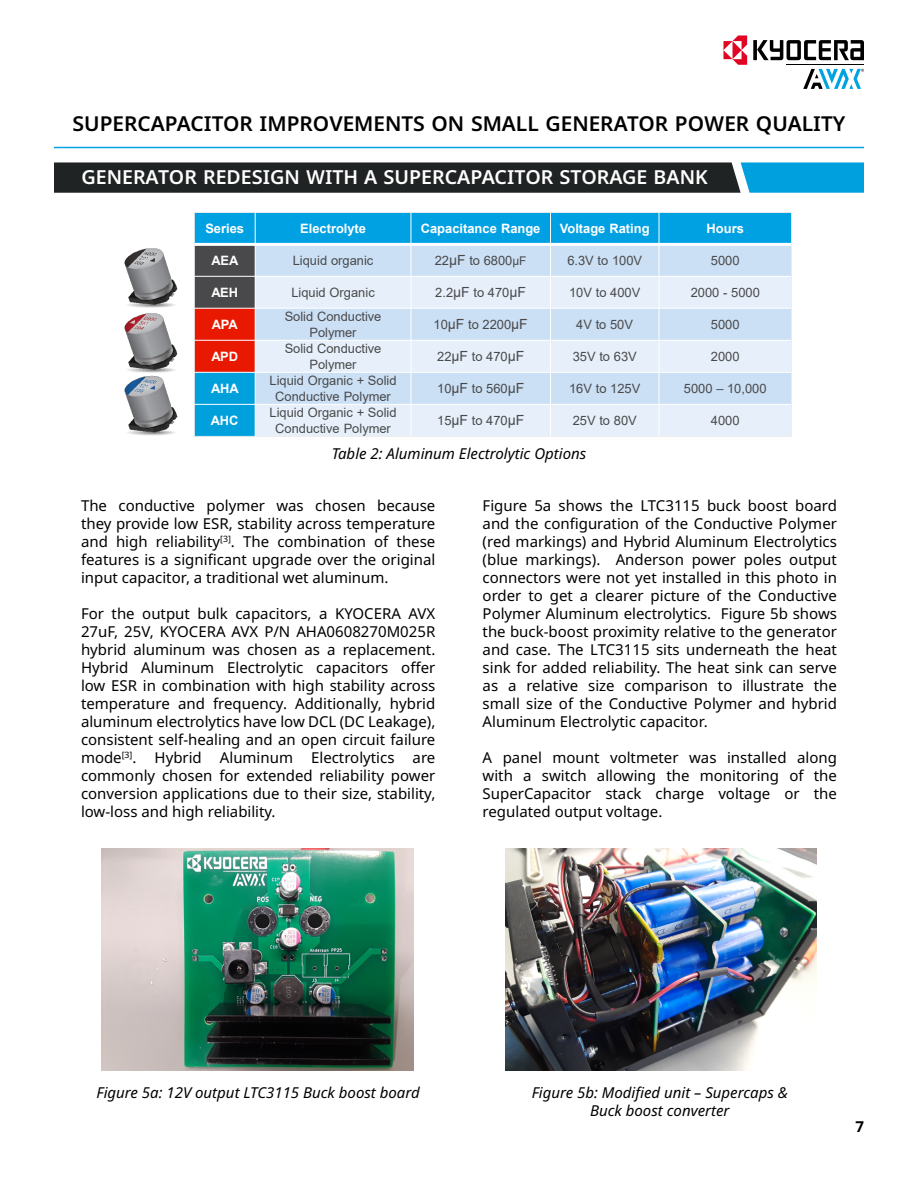
<style>
.page{position:relative;width:918px;height:1188px;background:#fff}
.page>*{position:absolute;margin:0;border:0;box-sizing:border-box;transform-origin:0 0}
.t1{font:500 25.5px "Noto Sans";color:#000}
.t2{font:500 24px "Noto Sans";color:#fff}
.t3{font:15px/18px "Noto Sans";color:#000;text-align:justify}
.t4{font:italic 15px/18px "Noto Sans";color:#000;text-align:center}
.t5{font:700 15px "Noto Sans";color:#000}
.t6{font:12.9px/16.6px "Arial";color:#49494b;text-align:center}
.t7{font:700 12.9px "Arial";color:#fff}
.s1{font-size:13.95px}
.s2{font-size:12px}
</style>
<div class="page">
<hr style="left:54px;top:147px;width:810px;height:1px;background:#00a2df">
<svg style="left:54px;top:162px;width:810px;height:31px;background:#233c44"></svg>
<div style="left:194px;top:212px;width:61px;height:32px;background:#00a1e3"></div>
<div style="left:255px;top:212px;width:156px;height:32px;background:#00a1e3"></div>
<div style="left:411px;top:212px;width:140px;height:32px;background:#00a1e3"></div>
<div style="left:551px;top:212px;width:108px;height:32px;background:#00a1e3"></div>
<div style="left:659px;top:212px;width:133px;height:32px;background:#00a1e3"></div>
<div style="left:194px;top:244px;width:61px;height:32px;background:#49494b"></div>
<div style="left:255px;top:244px;width:156px;height:32px;background:#cbe0f4"></div>
<div style="left:411px;top:244px;width:140px;height:32px;background:#cbe0f4"></div>
<div style="left:551px;top:244px;width:108px;height:32px;background:#cbe0f4"></div>
<div style="left:659px;top:244px;width:133px;height:32px;background:#cbe0f4"></div>
<div style="left:194px;top:276px;width:61px;height:32px;background:#49494b"></div>
<div style="left:255px;top:276px;width:156px;height:32px;background:#e7f0fa"></div>
<div style="left:411px;top:276px;width:140px;height:32px;background:#e7f0fa"></div>
<div style="left:551px;top:276px;width:108px;height:32px;background:#e7f0fa"></div>
<div style="left:659px;top:276px;width:133px;height:32px;background:#e7f0fa"></div>
<div style="left:194px;top:308px;width:61px;height:32px;background:#e81900"></div>
<div style="left:255px;top:308px;width:156px;height:32px;background:#cbe0f4"></div>
<div style="left:411px;top:308px;width:140px;height:32px;background:#cbe0f4"></div>
<div style="left:551px;top:308px;width:108px;height:32px;background:#cbe0f4"></div>
<div style="left:659px;top:308px;width:133px;height:32px;background:#cbe0f4"></div>
<div style="left:194px;top:340px;width:61px;height:32px;background:#e81900"></div>
<div style="left:255px;top:340px;width:156px;height:32px;background:#e7f0fa"></div>
<div style="left:411px;top:340px;width:140px;height:32px;background:#e7f0fa"></div>
<div style="left:551px;top:340px;width:108px;height:32px;background:#e7f0fa"></div>
<div style="left:659px;top:340px;width:133px;height:32px;background:#e7f0fa"></div>
<div style="left:194px;top:372px;width:61px;height:32px;background:#00a0dd"></div>
<div style="left:255px;top:372px;width:156px;height:32px;background:#cbe0f4"></div>
<div style="left:411px;top:372px;width:140px;height:32px;background:#cbe0f4"></div>
<div style="left:551px;top:372px;width:108px;height:32px;background:#cbe0f4"></div>
<div style="left:659px;top:372px;width:133px;height:32px;background:#cbe0f4"></div>
<div style="left:194px;top:404px;width:61px;height:32px;background:#00a0dd"></div>
<div style="left:255px;top:404px;width:156px;height:32px;background:#e7f0fa"></div>
<div style="left:411px;top:404px;width:140px;height:32px;background:#e7f0fa"></div>
<div style="left:551px;top:404px;width:108px;height:32px;background:#e7f0fa"></div>
<div style="left:659px;top:404px;width:133px;height:32px;background:#e7f0fa"></div>
<hr style="left:255px;top:212px;width:1px;height:225px;background:#fff">
<hr style="left:410px;top:212px;width:1px;height:225px;background:#fff">
<hr style="left:550px;top:212px;width:1px;height:225px;background:#fff">
<hr style="left:659px;top:212px;width:1px;height:225px;background:#fff">
<hr style="left:194px;top:243px;width:598px;height:3px;background:#fff">
<hr style="left:194px;top:276px;width:598px;height:1px;background:#fff">
<hr style="left:194px;top:308px;width:598px;height:1px;background:#fff">
<hr style="left:194px;top:340px;width:598px;height:1px;background:#fff">
<hr style="left:194px;top:372px;width:598px;height:1px;background:#fff">
<hr style="left:194px;top:404px;width:598px;height:1px;background:#fff">
<hr style="left:194px;top:212px;width:1px;height:225px;background:#ededee">
<hr style="left:791px;top:212px;width:1px;height:225px;background:#ededee">
<hr style="left:194px;top:212px;width:598px;height:1px;background:#ededee">
<hr style="left:194px;top:436px;width:598px;height:1px;background:#ededee">
<img style="left:124px;top:376px;width:54px;height:59px">
<img style="left:124px;top:248px;width:54px;height:128px">
<img style="left:102px;top:848px;width:312px;height:223px">
<img style="left:505px;top:848px;width:311px;height:223px">
<svg style="left:753px;top:40px;width:111px;height:20px"></svg>
<svg style="left:803px;top:69px;width:61px;height:20px"></svg>
<hr style="left:787px;top:64px;width:77px;height:1px;background:#000">
<svg style="left:723px;top:36px;width:24px;height:29px"></svg>
<h1 class="t1" style="left:73px;top:104px;width:774px">SUPERCAPACITOR IMPROVEMENTS ON SMALL GENERATOR POWER QUALITY</h1>
<h2 class="t2" style="left:81px;top:158px;width:628px">GENERATOR REDESIGN WITH A SUPERCAPACITOR STORAGE BANK</h2>
<p class="t7" style="left:205px;top:219px;width:40px">Series</p>
<p class="t7" style="left:300px;top:219px;width:67px">Electrolyte</p>
<p class="t7" style="left:421px;top:219px;width:121px">Capacitance Range</p>
<p class="t7" style="left:560px;top:219px;width:91px">Voltage Rating</p>
<p class="t7" style="left:707px;top:219px;width:39px">Hours</p>
<p class="t7" style="left:211px;top:251px;width:29px">AEA</p>
<p class="t6" style="left:293px;top:252px;width:82px">Liquid organic</p>
<p class="t6" style="left:435px;top:252px;width:93px">22<span class="s1">µF</span> to 6800<span class="s2">µF</span></p>
<p class="t6" style="left:567px;top:252px;width:76px">6.3V to 100V</p>
<p class="t6" style="left:711px;top:252px;width:30px">5000</p>
<p class="t7" style="left:211px;top:283px;width:28px">AEH</p>
<p class="t6" style="left:291px;top:284px;width:85px">Liquid Organic</p>
<p class="t6" style="left:435px;top:284px;width:92px">2.2<span class="s1">µF</span> to 470<span class="s1">µF</span></p>
<p class="t6" style="left:569px;top:284px;width:73px">10V to 400V</p>
<p class="t6" style="left:691px;top:284px;width:71px">2000 - 5000</p>
<p class="t7" style="left:212px;top:315px;width:28px">APA</p>
<p class="t6" style="left:285px;top:308px;width:98px">Solid Conductive<br>Polymer</p>
<p class="t6" style="left:434px;top:316px;width:96px">10<span class="s1">µF</span> to 2200<span class="s1">µF</span></p>
<p class="t6" style="left:576px;top:316px;width:58px">4V to 50V</p>
<p class="t6" style="left:711px;top:316px;width:30px">5000</p>
<p class="t7" style="left:211px;top:347px;width:28px">APD</p>
<p class="t6" style="left:285px;top:340px;width:98px">Solid Conductive<br>Polymer</p>
<p class="t6" style="left:437px;top:348px;width:89px">22<span class="s1">µF</span> to 470<span class="s1">µF</span></p>
<p class="t6" style="left:573px;top:348px;width:66px">35V to 63V</p>
<p class="t6" style="left:711px;top:348px;width:30px">2000</p>
<p class="t7" style="left:211px;top:379px;width:29px">AHA</p>
<p class="t6" style="left:270px;top:372px;width:129px">Liquid Organic + Solid<br>Conductive Polymer</p>
<p class="t6" style="left:437px;top:380px;width:89px">10<span class="s1">µF</span> to 560<span class="s1">µF</span></p>
<p class="t6" style="left:569px;top:380px;width:73px">16V to 125V</p>
<p class="t6" style="left:684px;top:380px;width:84px">5000 – 10,000</p>
<p class="t7" style="left:211px;top:411px;width:29px">AHC</p>
<p class="t6" style="left:270px;top:404px;width:129px">Liquid Organic + Solid<br>Conductive Polymer</p>
<p class="t6" style="left:437px;top:413px;width:89px">15<span class="s1">µF</span> to 470<span class="s1">µF</span></p>
<p class="t6" style="left:573px;top:412px;width:66px">25V to 80V</p>
<p class="t6" style="left:711px;top:412px;width:30px">4000</p>
<p class="t4" style="left:332px;top:445px;width:256px">Table 2: Aluminum Electrolytic Options</p>
<p class="t3" style="left:81px;top:497px;width:356px">The conductive polymer was chosen because they provide low ESR, stability across temperature and high reliability<sup>[3]</sup>. The combination of these features is a significant upgrade over the original input capacitor, a traditional wet aluminum.</p>
<p class="t3" style="left:81px;top:605px;width:356px">For the output bulk capacitors, a KYOCERA AVX 27uF, 25V, KYOCERA AVX P/N AHA0608270M025R hybrid aluminum was chosen as a replacement.<br>Hybrid Aluminum Electrolytic capacitors offer low ESR in combination with high stability across temperature and frequency. Additionally, hybrid aluminum electrolytics have low DCL (DC Leakage), consistent self-healing and an open circuit failure mode<sup>[3]</sup>. Hybrid Aluminum Electrolytics are commonly chosen for extended reliability power conversion applications due to their size, stability, low-loss and high reliability.</p>
<p class="t3" style="left:483px;top:497px;width:356px">Figure 5a shows the LTC3115 buck boost board and the configuration of the Conductive Polymer (red markings) and Hybrid Aluminum Electrolytics (blue markings). Anderson power poles output connectors were not yet installed in this photo in order to get a clearer picture of the Conductive Polymer Aluminum electrolytics. Figure 5b shows the buck-boost proximity relative to the generator and case. The LTC3115 sits underneath the heat sink for added reliability. The heat sink can serve as a relative size comparison to illustrate the small size of the Conductive Polymer and hybrid Aluminum Electrolytic capacitor.</p>
<p class="t3" style="left:483px;top:749px;width:356px">A panel mount voltmeter was installed along with a switch allowing the monitoring of the SuperCapacitor stack charge voltage or the regulated output voltage.</p>
<p class="t4" style="left:97px;top:1084px;width:325px">Figure 5a: 12V output LTC3115 Buck boost board</p>
<p class="t4" style="left:532px;top:1084px;width:258px">Figure 5b: Modified unit – Supercaps &amp;<br>Buck boost converter</p>
<p class="t5" style="left:855px;top:1116px;width:10px">7</p>
</div>
